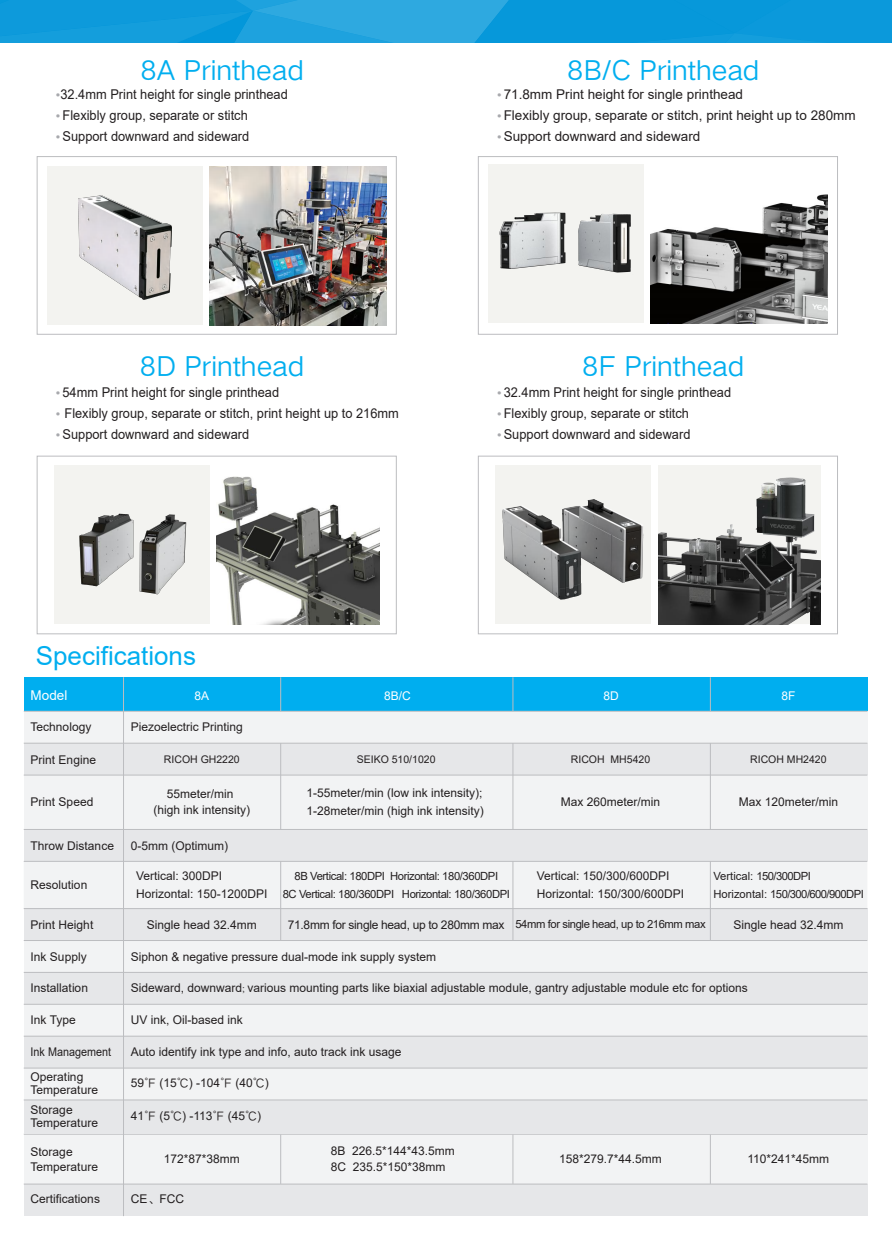
<style>
.page{position:relative;width:892px;height:1236px;background:#fff}
.page>*{position:absolute;margin:0;border:0;box-sizing:border-box;transform-origin:0 0}
.t1{font:27px "HY Qi Hei EZS";color:#00aeef}
.t2{font:25.95px "Arial";color:#00aeef}
.t3{font:13.5px "Arial";color:#231f20;scale:.95 1}
.t4{font:13.5px "Arial";color:#231f20}
.t5{font:13.5px "Arial";color:#fff}
.t6{font:12px/17.9px "Arial";color:#231f20}
.t7{font:12px "Arial";letter-spacing:-.025em;color:#231f20}
.t8{font:12px "Arial";color:#231f20;scale:.9 1}
.t9{font:12px "Arial";color:#fff}
.t10{font:11.25px/17.9px "Arial";letter-spacing:-.035em;color:#231f20}
.t11{font:10.5px "Arial";color:#231f20}
.s1{font-size:7.5px;color:#a8a9ad}
.s2{font-size:11.25px}
.s3{font-family:"Adobe Song Std";font-weight:300}
.s4{font-family:"HY Qi Hei EZS"}
</style>
<div class="page">
<svg style="left:0;top:0;width:892px;height:43px;background:#139ddc"></svg>
<div style="left:24px;top:1134px;width:843px;height:50px;background:#f2f3f4"></div>
<div style="left:24px;top:1184px;width:843px;height:32px;background:#e6e7e9"></div>
<hr style="left:24px;top:1134px;width:843px;height:1px;background:#bcbdc0">
<hr style="left:24px;top:1184px;width:843px;height:1px;background:#bcbdc0">
<div style="left:24px;top:829px;width:843px;height:32px;background:#e6e7e9"></div>
<div style="left:24px;top:677px;width:843px;height:34px;background:#00aeef"></div>
<div style="left:24px;top:711px;width:843px;height:32px;background:#f2f3f4"></div>
<div style="left:24px;top:743px;width:843px;height:32px;background:#e6e7e9"></div>
<div style="left:24px;top:775px;width:843px;height:55px;background:#f2f3f4"></div>
<div style="left:24px;top:862px;width:843px;height:46px;background:#f2f3f4"></div>
<div style="left:24px;top:908px;width:843px;height:32px;background:#e6e7e9"></div>
<div style="left:24px;top:940px;width:843px;height:32px;background:#f2f3f4"></div>
<div style="left:24px;top:972px;width:843px;height:32px;background:#e6e7e9"></div>
<div style="left:24px;top:1004px;width:843px;height:32px;background:#f2f3f4"></div>
<div style="left:24px;top:1036px;width:843px;height:32px;background:#e6e7e9"></div>
<div style="left:24px;top:1068px;width:843px;height:32px;background:#f2f3f4"></div>
<div style="left:24px;top:1100px;width:843px;height:34px;background:#e6e7e9"></div>
<hr style="left:123px;top:677px;width:1px;height:539px;background:#bcbdc0">
<hr style="left:24px;top:711px;width:843px;height:1px;background:#bcbdc0">
<hr style="left:24px;top:743px;width:843px;height:1px;background:#bcbdc0">
<hr style="left:24px;top:775px;width:843px;height:1px;background:#bcbdc0">
<hr style="left:24px;top:829px;width:843px;height:1px;background:#bcbdc0">
<hr style="left:24px;top:908px;width:843px;height:1px;background:#bcbdc0">
<hr style="left:24px;top:940px;width:843px;height:1px;background:#bcbdc0">
<hr style="left:24px;top:972px;width:843px;height:1px;background:#bcbdc0">
<hr style="left:24px;top:1004px;width:843px;height:1px;background:#bcbdc0">
<hr style="left:24px;top:1036px;width:843px;height:1px;background:#bcbdc0">
<hr style="left:24px;top:1068px;width:843px;height:1px;background:#bcbdc0">
<hr style="left:24px;top:1099px;width:843px;height:1px;background:#bcbdc0">
<hr style="left:280px;top:677px;width:1px;height:34px;background:#bcbdc0">
<hr style="left:280px;top:861px;width:1px;height:79px;background:#bcbdc0">
<hr style="left:280px;top:743px;width:1px;height:86px;background:#bcbdc0">
<hr style="left:280px;top:1134px;width:1px;height:50px;background:#bcbdc0">
<hr style="left:512px;top:677px;width:1px;height:34px;background:#bcbdc0">
<hr style="left:512px;top:861px;width:1px;height:79px;background:#bcbdc0">
<hr style="left:512px;top:743px;width:1px;height:86px;background:#bcbdc0">
<hr style="left:512px;top:1134px;width:1px;height:50px;background:#bcbdc0">
<hr style="left:710px;top:677px;width:1px;height:34px;background:#bcbdc0">
<hr style="left:710px;top:861px;width:1px;height:79px;background:#bcbdc0">
<hr style="left:710px;top:743px;width:1px;height:86px;background:#bcbdc0">
<hr style="left:710px;top:1134px;width:1px;height:50px;background:#bcbdc0">
<hr style="left:24px;top:861px;width:843px;height:1px;background:#bcbdc0">
<img style="left:217px;top:476px;width:162px;height:148px">
<div style="left:54px;top:466px;width:155px;height:158px;background:#f3f3f0"></div>
<img style="left:79px;top:513px;width:108px;height:82px">
<div style="left:37px;top:456px;width:359px;height:178px;border:1px solid #bcbdc0"></div>
<img style="left:658px;top:466px;width:163px;height:158px">
<div style="left:495px;top:466px;width:155px;height:158px;background:#f3f3f0"></div>
<img style="left:502px;top:499px;width:142px;height:101px">
<div style="left:478px;top:456px;width:360px;height:178px;border:1px solid #bcbdc0"></div>
<div style="left:488px;top:164px;width:156px;height:159px;background:#f3f3f0"></div>
<img style="left:499px;top:212px;width:132px;height:61px">
<img style="left:650px;top:194px;width:177px;height:129px">
<div style="left:478px;top:156px;width:360px;height:178px;border:1px solid #bcbdc0"></div>
<img style="left:209px;top:166px;width:177px;height:159px">
<div style="left:37px;top:156px;width:359px;height:178px;border:1px solid #bcbdc0"></div>
<div style="left:47px;top:166px;width:155px;height:159px;background:#f3f3f0"></div>
<img style="left:78px;top:196px;width:93px;height:103px">
<h1 class="t1" style="left:140px;top:54px;width:165px">9B!Qsjouifbe</h1>
<h1 class="t1" style="left:567px;top:54px;width:194px">9C0D!Qsjouifbe</h1>
<p class="t3" style="left:56px;top:85px;width:246px"><span class="s1">●</span>32.4mm Print height for single printhead</p>
<p class="t3" style="left:56px;top:106px;width:204px"><span class="s1">●</span> Flexibly group, separate or stitch</p>
<p class="t3" style="left:56px;top:127px;width:205px"><span class="s1">●</span> Support downward and sideward</p>
<p class="t4" style="left:497px;top:85px;width:247px"><span class="s1">●</span> 71.8mm Print height for single printhead</p>
<p class="t4" style="left:497px;top:106px;width:360px"><span class="s1">●</span> Flexibly group, separate or stitch, print height up to 280mm</p>
<p class="t4" style="left:497px;top:127px;width:205px"><span class="s1">●</span> Support downward and sideward</p>
<h1 class="t1" style="left:139px;top:351px;width:166px">9E!Qsjouifbe</h1>
<h1 class="t1" style="left:582px;top:351px;width:164px">9G!Qsjouifbe</h1>
<p class="t3" style="left:56px;top:383px;width:237px"><span class="s1">●</span> 54mm Print height for single printhead</p>
<p class="t3" style="left:56px;top:404px;width:362px"><span class="s1">●</span> Flexibly group, separate or stitch, print height up to 216mm</p>
<p class="t3" style="left:56px;top:425px;width:205px"><span class="s1">●</span> Support downward and sideward</p>
<p class="t3" style="left:497px;top:383px;width:248px"><span class="s1">●</span> 32.4mm Print height for single printhead</p>
<p class="t3" style="left:497px;top:404px;width:204px"><span class="s1">●</span> Flexibly group, separate or stitch</p>
<p class="t3" style="left:497px;top:425px;width:205px"><span class="s1">●</span> Support downward and sideward</p>
<h2 class="t2" style="left:36px;top:638px;width:162px">Specifications</h2>
<p class="t5" style="left:31px;top:686px;width:38px">Model</p>
<p class="t9" style="left:194px;top:687px;width:16px">8A</p>
<p class="t9" style="left:384px;top:687px;width:28px">8B/C</p>
<p class="t9" style="left:603px;top:687px;width:17px">8D</p>
<p class="t9" style="left:781px;top:687px;width:16px">8F</p>
<p class="t6" style="left:31px;top:718px;width:62px">Technology</p>
<p class="t6" style="left:131px;top:718px;width:114px">Piezoelectric Printing</p>
<p class="t6" style="left:31px;top:750px;width:67px">Print Engine</p>
<p class="t11" style="left:164px;top:752px;width:77px">RICOH GH2220</p>
<p class="t11" style="left:357px;top:752px;width:80px">SEIKO 510/1020</p>
<p class="t11" style="left:571px;top:752px;width:81px">RICOH MH5420</p>
<p class="t11" style="left:750px;top:752px;width:78px">RICOH MH2420</p>
<p class="t6" style="left:31px;top:793px;width:64px">Print Speed</p>
<p class="t6" style="left:306px;top:784px;width:179px">1-55meter/min (low ink intensity);<br>1-28meter/min (high ink intensity)</p>
<p class="t6" style="left:153px;top:785px;width:98px;line-height:16.5px;text-align:center">55meter/min<br>(high ink intensity)</p>
<p class="t6" style="left:561px;top:793px;width:101px">Max 260meter/min</p>
<p class="t6" style="left:739px;top:793px;width:101px">Max 120meter/min</p>
<p class="t6" style="left:31px;top:836px;width:85px">Throw Distance</p>
<p class="t6" style="left:131px;top:836px;width:99px">0-5mm (Optimum)</p>
<p class="t6" style="left:31px;top:876px;width:58px">Resolution</p>
<p class="t6" style="left:136px;top:867px;width:133px">Vertical: 300DPI<br>Horizontal: 150-1200DPI</p>
<p class="t6" style="left:537px;top:867px;width:149px">Vertical: 150/300/600DPI<br>Horizontal: 150/300/600DPI</p>
<p class="t10" style="left:713px;top:867px;width:152px">Vertical: 150/300DPI<br>Horizontal: 150/300/600/900DPI</p>
<p class="t10" style="left:283px;top:867px;width:229px;text-align:center">8B Vertical: 180DPI Horizontal: 180/360DPI<br>8C Vertical: 180/360DPI Horizontal: 180/360DPI</p>
<p class="t6" style="left:31px;top:915px;width:64px">Print Height</p>
<p class="t6" style="left:147px;top:915px;width:112px">Single head 32.4mm</p>
<p class="t7" style="left:288px;top:916px;width:419px">71.8mm for single head, up to 280mm max <span class="s2">54mm for single head, up to 216mm max</span></p>
<p class="t6" style="left:733px;top:915px;width:112px">Single head 32.4mm</p>
<p class="t6" style="left:31px;top:947px;width:58px">Ink Supply</p>
<p class="t6" style="left:131px;top:947px;width:307px">Siphon &amp; negative pressure dual-mode ink supply system</p>
<p class="t6" style="left:31px;top:979px;width:59px">Installation</p>
<p class="t6" style="left:131px;top:979px;width:618px">Sideward, downward<span class="s3">;</span> various mounting parts like biaxial adjustable module, gantry adjustable module etc for options</p>
<p class="t6" style="left:31px;top:1011px;width:47px">Ink Type</p>
<p class="t6" style="left:131px;top:1011px;width:114px">UV ink, Oil-based ink</p>
<p class="t8" style="left:31px;top:1044px;width:91px">Ink Management</p>
<p class="t6" style="left:131px;top:1043px;width:272px">Auto identify ink type and info, auto track ink usage</p>
<p class="t6" style="left:31px;top:1069px;width:69px;line-height:13.5px">Operating<br>Temperature</p>
<p class="t6" style="left:131px;top:1074px;width:140px">59<span class="s4">／</span> (15<span class="s4">－</span>) -104<span class="s4">／</span> (40<span class="s4">－</span>)</p>
<p class="t6" style="left:31px;top:1102px;width:69px;line-height:13.5px">Storage<br>Temperature</p>
<p class="t6" style="left:131px;top:1107px;width:132px">41<span class="s4">／</span> (5<span class="s4">－</span>) -113<span class="s4">／</span> (45<span class="s4">－</span>)</p>
<p class="t6" style="left:31px;top:1144px;width:69px;line-height:15px">Storage<br>Temperature</p>
<p class="t6" style="left:331px;top:1142px;width:126px;line-height:16.4px">8B 226.5*144*43.5mm<br>8C 235.5*150*38mm</p>
<p class="t6" style="left:164px;top:1150px;width:78px">172*87*38mm</p>
<p class="t6" style="left:559px;top:1150px;width:104px">158*279.7*44.5mm</p>
<p class="t6" style="left:747px;top:1150px;width:83px">110*241*45mm</p>
<p class="t6" style="left:31px;top:1189px;width:71px">Certifications</p>
<p class="t6" style="left:131px;top:1189px;width:55px">CE<span class="s4">。</span>FCC</p>
</div>
